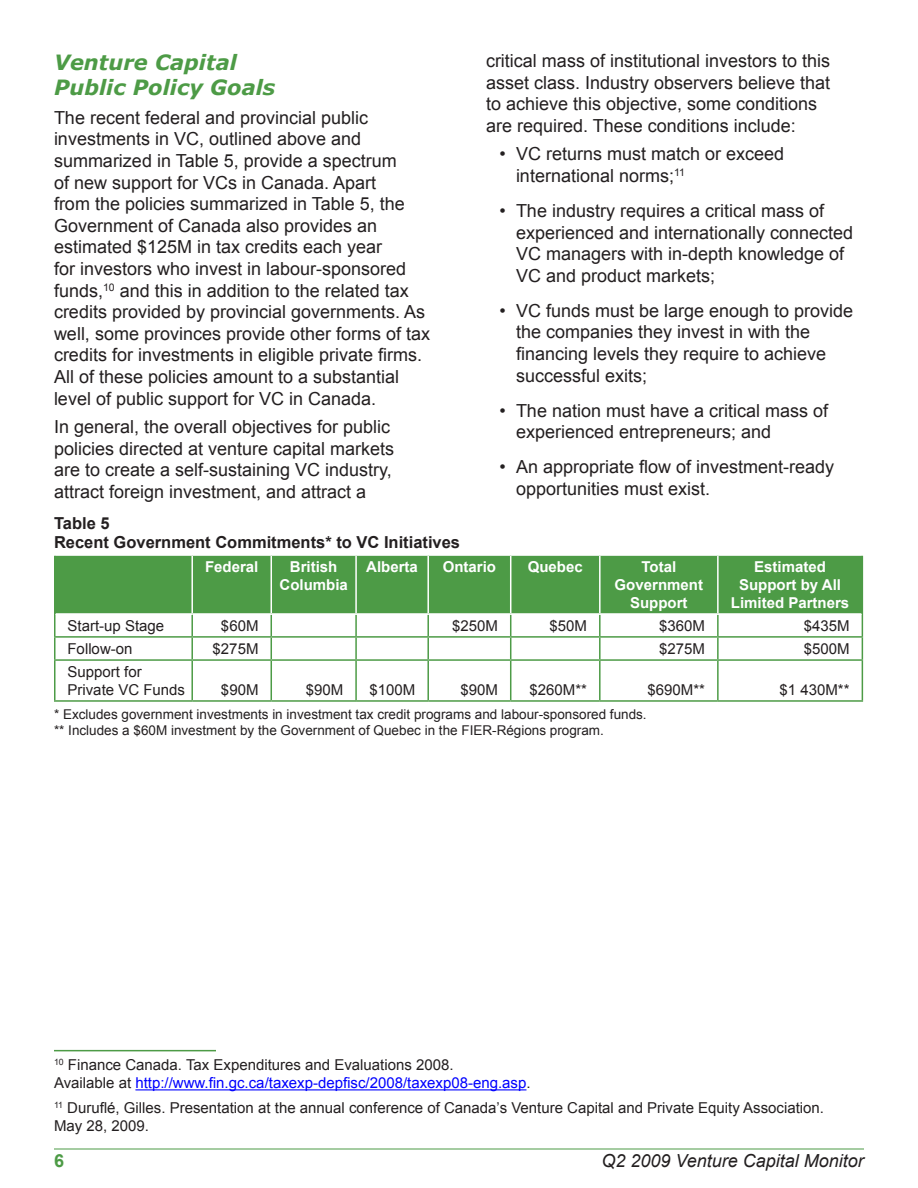
<style>
.page{position:relative;width:918px;height:1188px;background:#fff}
.page>*{position:absolute;margin:0;border:0;box-sizing:border-box;transform-origin:0 0}
.Heading_2{font:italic 700 21px/25.2px "Verdana";color:#4d9b46}
.bullet_text{font:18px/21.6px "Arial";color:#231f20}
.t1{font:italic 18px "Arial";color:#231f20}
.t2{font:700 18px "Arial";color:#4d9b46}
.table___Figs_titles{font:700 16.5px/19.8px "Arial";color:#231f20}
.footnote_1{font:15px/18px "Arial";color:#231f20}
.footnote_2{font:15px/18px "Arial";color:#231f20}
.table_header{font:700 15px/18px "Arial";color:#fff;text-align:center}
.table_numbers_right{font:15px "Arial";color:#231f20}
.table_text{font:15px/18px "Arial";color:#231f20}
.source{font:13.5px "Arial";color:#231f20}
.s1{color:#00f}
</style>
<div class="page">
<hr style="left:54px;top:1149px;width:810px;height:1px;background:#4d9b46">
<div style="left:56px;top:556px;width:806px;height:57px;background:#4d9b46"></div>
<hr style="left:191px;top:556px;width:2px;height:57px;background:#fff">
<hr style="left:271px;top:556px;width:1px;height:57px;background:#fff">
<hr style="left:355px;top:556px;width:2px;height:57px;background:#fff">
<hr style="left:427px;top:556px;width:2px;height:57px;background:#fff">
<hr style="left:510px;top:556px;width:1px;height:57px;background:#fff">
<hr style="left:599px;top:556px;width:2px;height:57px;background:#fff">
<hr style="left:717px;top:556px;width:2px;height:57px;background:#fff">
<hr style="left:355px;top:615px;width:2px;height:21px;background:#4d9b46">
<hr style="left:427px;top:615px;width:2px;height:21px;background:#4d9b46">
<hr style="left:599px;top:615px;width:2px;height:21px;background:#4d9b46">
<hr style="left:717px;top:615px;width:2px;height:21px;background:#4d9b46">
<hr style="left:192px;top:636px;width:79px;height:2px;background:#4d9b46">
<hr style="left:271px;top:636px;width:85px;height:2px;background:#4d9b46">
<svg style="left:271px;top:615px;width:1px;height:44px"></svg>
<hr style="left:356px;top:636px;width:72px;height:2px;background:#4d9b46">
<hr style="left:355px;top:638px;width:2px;height:21px;background:#4d9b46">
<hr style="left:428px;top:636px;width:83px;height:2px;background:#4d9b46">
<hr style="left:427px;top:638px;width:2px;height:21px;background:#4d9b46">
<hr style="left:511px;top:636px;width:89px;height:2px;background:#4d9b46">
<svg style="left:510px;top:615px;width:1px;height:44px"></svg>
<hr style="left:600px;top:636px;width:118px;height:2px;background:#4d9b46">
<hr style="left:599px;top:638px;width:2px;height:21px;background:#4d9b46">
<hr style="left:718px;top:636px;width:145px;height:2px;background:#4d9b46">
<hr style="left:717px;top:638px;width:2px;height:21px;background:#4d9b46">
<svg style="left:862px;top:614px;width:1px;height:45px"></svg>
<hr style="left:192px;top:659px;width:79px;height:2px;background:#4d9b46">
<hr style="left:271px;top:659px;width:85px;height:2px;background:#4d9b46">
<hr style="left:271px;top:661px;width:1px;height:39px;background:#4d9b46">
<hr style="left:356px;top:659px;width:72px;height:2px;background:#4d9b46">
<hr style="left:355px;top:661px;width:2px;height:39px;background:#4d9b46">
<hr style="left:428px;top:659px;width:83px;height:2px;background:#4d9b46">
<hr style="left:427px;top:661px;width:2px;height:39px;background:#4d9b46">
<hr style="left:511px;top:659px;width:89px;height:2px;background:#4d9b46">
<hr style="left:510px;top:661px;width:1px;height:39px;background:#4d9b46">
<hr style="left:600px;top:659px;width:118px;height:2px;background:#4d9b46">
<hr style="left:599px;top:661px;width:2px;height:39px;background:#4d9b46">
<hr style="left:718px;top:659px;width:145px;height:2px;background:#4d9b46">
<hr style="left:717px;top:661px;width:2px;height:39px;background:#4d9b46">
<hr style="left:862px;top:661px;width:1px;height:39px;background:#4d9b46">
<hr style="left:192px;top:700px;width:79px;height:2px;background:#4d9b46">
<hr style="left:271px;top:700px;width:85px;height:2px;background:#4d9b46">
<hr style="left:356px;top:700px;width:72px;height:2px;background:#4d9b46">
<hr style="left:428px;top:700px;width:83px;height:2px;background:#4d9b46">
<hr style="left:511px;top:700px;width:89px;height:2px;background:#4d9b46">
<hr style="left:600px;top:700px;width:118px;height:2px;background:#4d9b46">
<hr style="left:718px;top:700px;width:145px;height:2px;background:#4d9b46">
<hr style="left:54px;top:614px;width:2px;height:22px;background:#4d9b46">
<hr style="left:191px;top:615px;width:2px;height:21px;background:#4d9b46">
<hr style="left:54px;top:636px;width:138px;height:2px;background:#4d9b46">
<hr style="left:54px;top:638px;width:2px;height:21px;background:#4d9b46">
<hr style="left:191px;top:638px;width:2px;height:21px;background:#4d9b46">
<hr style="left:54px;top:659px;width:138px;height:2px;background:#4d9b46">
<hr style="left:54px;top:661px;width:2px;height:39px;background:#4d9b46">
<hr style="left:191px;top:661px;width:2px;height:39px;background:#4d9b46">
<hr style="left:54px;top:700px;width:138px;height:2px;background:#4d9b46">
<hr style="left:54px;top:556px;width:2px;height:58px;background:#4d9b46">
<hr style="left:862px;top:556px;width:1px;height:58px;background:#4d9b46">
<hr style="left:54px;top:1050px;width:162px;height:1px;background:#4d9b46">
<hr style="left:135px;top:1089px;width:392px;height:1px;background:#00f">
<p class="bullet_text" style="left:486px;top:50px;width:346px">critical mass of institutional investors to this asset class. Industry observers believe that to achieve this objective, some conditions are required. These conditions include:</p>
<p class="bullet_text" style="left:516px;top:143px;width:270px;text-indent:-16px">• VC returns must match or exceed international norms;<sup>11</sup></p>
<p class="bullet_text" style="left:516px;top:200px;width:339px;text-indent:-16px">• The industry requires a critical mass of experienced and internationally connected VC managers with in-depth knowledge of VC and product markets;</p>
<p class="bullet_text" style="left:516px;top:300px;width:339px;text-indent:-16px">• VC funds must be large enough to provide the companies they invest in with the financing levels they require to achieve successful exits;</p>
<p class="bullet_text" style="left:516px;top:400px;width:314px;text-indent:-16px">• The nation must have a critical mass of experienced entrepreneurs; and</p>
<p class="bullet_text" style="left:516px;top:457px;width:320px;text-indent:-16px">• An appropriate flow of investment-ready opportunities must exist.</p>
<p class="Heading_2" style="left:54px;top:49px;width:223px">Venture Capital<br>Public Policy Goals</p>
<p class="bullet_text" style="left:54px;top:107px;width:378px">The recent federal and provincial public investments in VC, outlined above and summarized in Table 5, provide a spectrum<br>of new support for VCs in Canada. Apart<br>from the policies summarized in Table 5, the Government of Canada also provides an estimated $125M in tax credits each year<br>for investors who invest in labour-sponsored funds,<sup>10</sup> and this in addition to the related tax credits provided by provincial governments. As well, some provinces provide other forms of tax credits for investments in eligible private firms.<br>All of these policies amount to a substantial level of public support for VC in Canada.</p>
<p class="bullet_text" style="left:54px;top:416px;width:342px">In general, the overall objectives for public policies directed at venture capital markets are to create a self-sustaining VC industry, attract foreign investment, and attract a</p>
<p class="table___Figs_titles" style="left:54px;top:513px;width:408px">Table 5<br>Recent Government Commitments* to VC Initiatives</p>
<p class="table_header" style="left:205px;top:558px;width:55px">Federal</p>
<p class="table_header" style="left:290px;top:558px;width:49px">British</p>
<p class="table_header" style="left:280px;top:576px;width:70px">Columbia</p>
<p class="table_header" style="left:366px;top:558px;width:53px">Alberta</p>
<p class="table_header" style="left:443px;top:558px;width:55px">Ontario</p>
<p class="table_header" style="left:528px;top:558px;width:57px">Quebec</p>
<p class="table_header" style="left:615px;top:558px;width:90px">Total<br>Government<br>Support</p>
<p class="table_header" style="left:731px;top:558px;width:120px">Estimated<br>Support by All<br>Limited Partners</p>
<p class="table_text" style="left:68px;top:617px;width:98px">Start-up Stage</p>
<p class="table_numbers_right" style="left:221px;top:616px;width:39px">$60M</p>
<p class="table_numbers_right" style="left:452px;top:616px;width:47px">$250M</p>
<p class="table_numbers_right" style="left:550px;top:616px;width:39px">$50M</p>
<p class="table_numbers_right" style="left:659px;top:616px;width:47px">$360M</p>
<p class="table_numbers_right" style="left:804px;top:616px;width:47px">$435M</p>
<p class="table_text" style="left:68px;top:640px;width:67px">Follow-on</p>
<p class="table_numbers_right" style="left:213px;top:639px;width:47px">$275M</p>
<p class="table_numbers_right" style="left:659px;top:639px;width:47px">$275M</p>
<p class="table_numbers_right" style="left:804px;top:639px;width:47px">$500M</p>
<p class="table_text" style="left:68px;top:663px;width:119px">Support for<br>Private VC Funds</p>
<p class="table_numbers_right" style="left:221px;top:680px;width:39px">$90M</p>
<p class="table_numbers_right" style="left:306px;top:680px;width:39px">$90M</p>
<p class="table_numbers_right" style="left:370px;top:680px;width:47px">$100M</p>
<p class="table_numbers_right" style="left:460px;top:680px;width:39px">$90M</p>
<p class="table_numbers_right" style="left:530px;top:680px;width:59px">$260M**</p>
<p class="table_numbers_right" style="left:648px;top:680px;width:59px">$690M**</p>
<p class="table_numbers_right" style="left:780px;top:680px;width:72px">$1 430M**</p>
<p class="source" style="left:54px;top:705px;width:594px">* Excludes government investments in investment tax credit programs and labour-sponsored funds.</p>
<p class="source" style="left:54px;top:721px;width:551px">** Includes a $60M investment by the Government of Quebec in the FIER-Régions program.</p>
<p class="footnote_1" style="left:54px;top:1056px;width:478px"><sup>10</sup> Finance Canada. Tax Expenditures and Evaluations 2008.<br>Available at <span class="s1">http://www.fin.gc.ca/taxexp-depfisc/2008/taxexp08-eng.asp</span>.</p>
<p class="footnote_2" style="left:54px;top:1099px;width:772px"><sup>11</sup> Duruflé, Gilles. Presentation at the annual conference of Canada’s Venture Capital and Private Equity Association.<br>May 28, 2009.</p>
<p class="t2" style="left:54px;top:1149px;width:12px">6</p>
<p class="t1" style="left:602px;top:1149px;width:264px">Q2 2009 Venture Capital Monitor</p>
</div>
